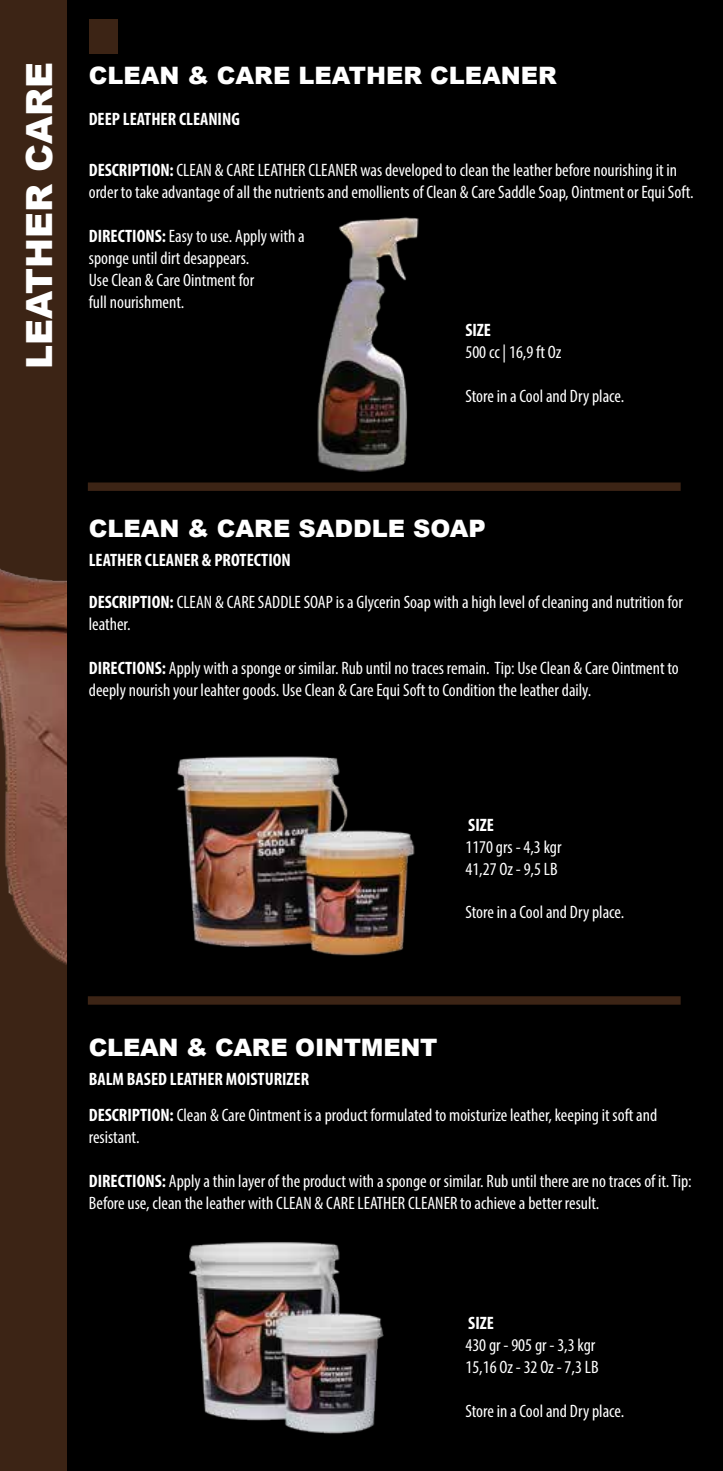
<style>
.page{position:relative;width:723px;height:1471px;background:#fff}
.page>*{position:absolute;margin:0;border:0;box-sizing:border-box;transform-origin:0 0}
.t1{font:900 36px "Arial";color:#fff}
.t2{font:900 24px "Arial";color:#fff}
.t3{font:condensed 18px/22px "Myriad Pro";color:#fff}
.t4{font:700 condensed 18px "Myriad Pro";color:#fff}
.s1{font-weight:700}
</style>
<div class="page">
<div style="left:0;top:0;width:722px;height:1471px;background:#000"></div>
<div style="left:0;top:0;width:66px;height:1471px;background:#3c2415"></div>
<img style="left:0;top:568px;width:66px;height:397px">
<div style="left:89px;top:19px;width:28px;height:35px;background:#3c2415"></div>
<div style="left:88px;top:482px;width:592px;height:9px;background:#3c2415;border:2px solid #3c2415"></div>
<div style="left:88px;top:996px;width:592px;height:9px;background:#3c2415;border:2px solid #3c2415"></div>
<img style="left:177px;top:756px;width:238px;height:200px">
<img style="left:189px;top:1242px;width:195px;height:192px">
<img style="left:317px;top:217px;width:102px;height:254px">
<h1 class="t1" style="left:13px;top:369px;width:309px;rotate:-90deg">LEATHER CARE</h1>
<h2 class="t2" style="left:89px;top:58px;width:469px">CLEAN &amp; CARE LEATHER CLEANER</h2>
<p class="t4" style="left:89px;top:107px;width:152px">DEEP LEATHER CLEANING</p>
<p class="t3" style="left:89px;top:159px;width:606px"><span class="s1">DESCRIPTION:</span>CLEAN &amp; CARE LEATHER CLEANER was developed to clean the leather before nourishing it in order to take advantage of all the nutrients and emollients of Clean &amp; Care Saddle Soap, Ointment or Equi Soft.</p>
<p class="t3" style="left:89px;top:225px;width:217px"><span class="s1">DIRECTIONS:</span> Easy to use. Apply with a sponge until dirt desappears.<br>Use Clean &amp; Care Ointment for<br>full nourishment.</p>
<p class="t4" style="left:465px;top:319px;width:27px">SIZE</p>
<p class="t3" style="left:465px;top:341px;width:97px">500 cc | 16,9 ft Oz</p>
<p class="t3" style="left:465px;top:385px;width:160px">Store in a Cool and Dry place.</p>
<h2 class="t2" style="left:89px;top:511px;width:398px">CLEAN &amp; CARE SADDLE SOAP</h2>
<p class="t4" style="left:89px;top:549px;width:203px">LEATHER CLEANER &amp; PROTECTION</p>
<p class="t3" style="left:89px;top:591px;width:595px"><span class="s1">DESCRIPTION:</span> CLEAN &amp; CARE SADDLE SOAP is a Glycerin Soap with a high level of cleaning and nutrition for leather.</p>
<p class="t3" style="left:89px;top:657px;width:591px"><span class="s1">DIRECTIONS:</span> Apply with a sponge or similar. Rub until no traces remain. Tip: Use Clean &amp; Care Ointment to deeply nourish your leahter goods. Use Clean &amp; Care Equi Soft to Condition the leather daily.</p>
<p class="t4" style="left:468px;top:813px;width:27px">SIZE</p>
<p class="t3" style="left:465px;top:835px;width:97px">1170 grs - 4,3 kgr<br>41,27 Oz - 9,5 LB</p>
<p class="t3" style="left:465px;top:901px;width:160px">Store in a Cool and Dry place.</p>
<h2 class="t2" style="left:89px;top:1030px;width:350px">CLEAN &amp; CARE OINTMENT</h2>
<p class="t4" style="left:89px;top:1068px;width:222px">BALM BASED LEATHER MOISTURIZER</p>
<p class="t3" style="left:89px;top:1103px;width:569px"><span class="s1">DESCRIPTION:</span> Clean &amp; Care Ointment is a product formulated to moisturize leather, keeping it soft and resistant.</p>
<p class="t3" style="left:89px;top:1169px;width:604px"><span class="s1">DIRECTIONS:</span> Apply a thin layer of the product with a sponge or similar. Rub until there are no traces of it. Tip:<br>Before use, clean the leather with CLEAN &amp; CARE LEATHER CLEANER to achieve a better result.</p>
<p class="t4" style="left:468px;top:1312px;width:27px">SIZE</p>
<p class="t3" style="left:465px;top:1334px;width:135px">430 gr - 905 gr - 3,3 kgr<br>15,16 Oz - 32 Oz - 7,3 LB</p>
<p class="t3" style="left:465px;top:1400px;width:160px">Store in a Cool and Dry place.</p>
</div>
